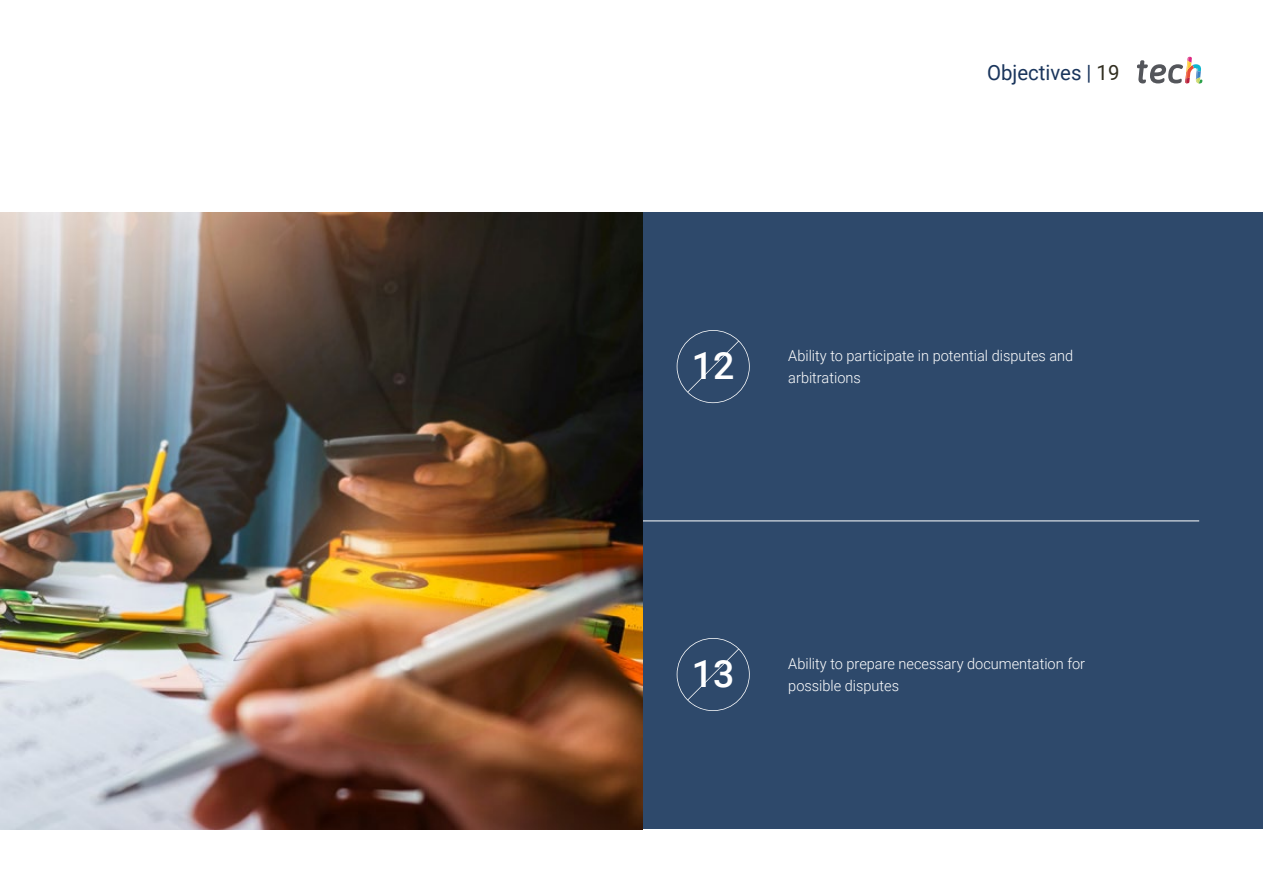
<style>
.page{position:relative;width:1263px;height:893px;background:#fff}
.page>*{position:absolute;margin:0;border:0;box-sizing:border-box;transform-origin:0 0}
.t1{font:500 37.5px "Roboto";color:#fff}
.t2{font:21px "Roboto";color:#1a355c}
.t3{font:300 15px "Roboto";color:#fff}
.s1{color:#312e20}
</style>
<div class="page">
<svg style="left:1137px;top:57px;width:65px;height:27px"></svg>
<div style="left:642px;top:213px;width:621px;height:616px;background:#2e496b"></div>
<svg style="left:677px;top:638px;width:73px;height:73px"></svg>
<svg style="left:677px;top:330px;width:73px;height:73px"></svg>
<hr style="left:0;top:521px;width:1199px;height:1px;background:#fff">
<img style="left:0;top:213px;width:642px;height:616px">
<h2 class="t2" style="left:987px;top:57px;width:134px">Objectives | <span class="s1">19</span></h2>
<h1 class="t1" style="left:692px;top:340px;width:44px">12</h1>
<p class="t3" style="left:788px;top:345px;width:287px">Ability to participate in potential disputes and</p>
<p class="t3" style="left:788px;top:368px;width:74px">arbitrations</p>
<h1 class="t1" style="left:692px;top:648px;width:44px">13</h1>
<p class="t3" style="left:788px;top:653px;width:298px">Ability to prepare necessary documentation for</p>
<p class="t3" style="left:788px;top:675px;width:112px">possible disputes</p>
</div>
